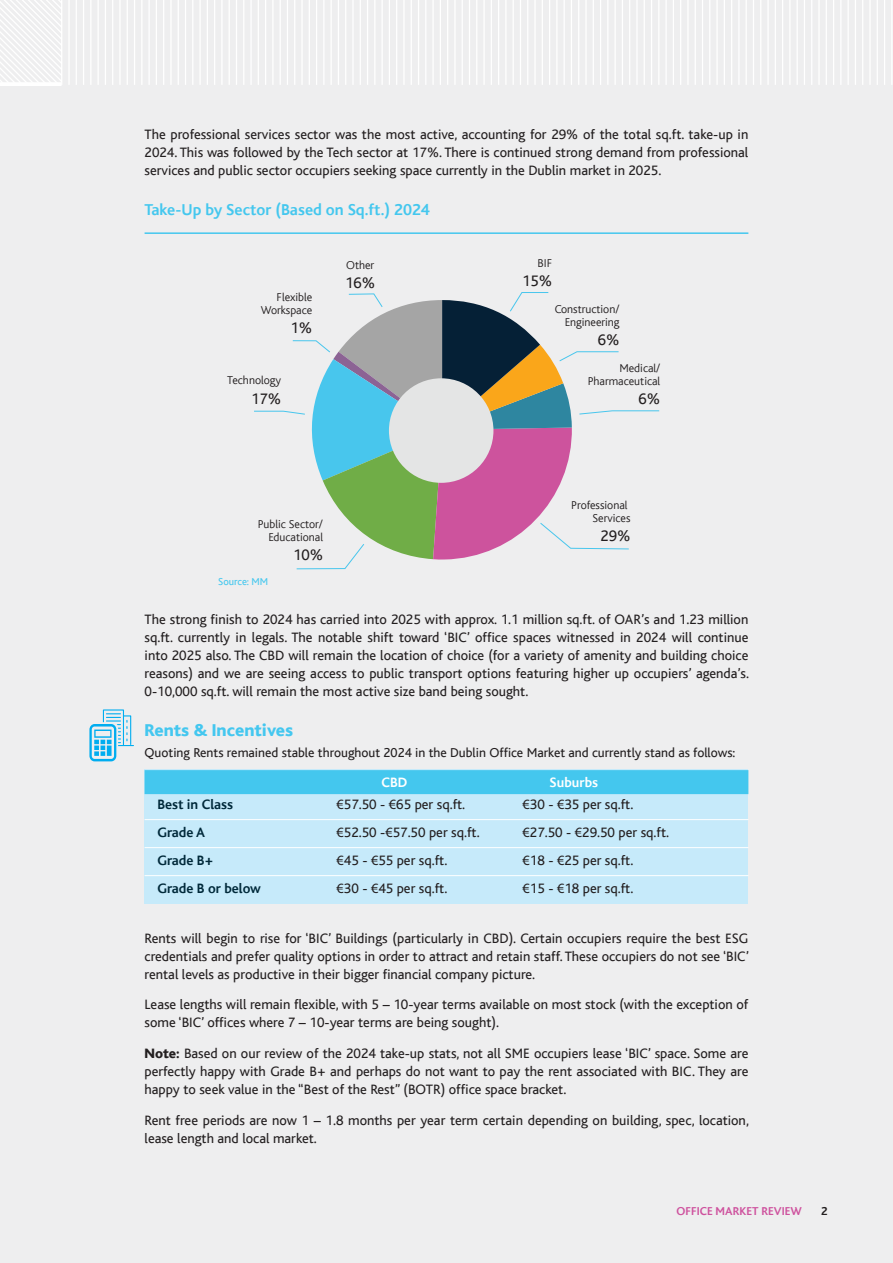
<style>
.page{position:relative;width:893px;height:1263px;background:#eeeeef}
.page>*{position:absolute;margin:0;border:0;box-sizing:border-box;transform-origin:0 0}
.t1{font:800 18px "Bliss";color:#44c7ef}
.t2{font:700 16.5px "Bliss";color:#44c7ee}
.t3{font:15.9px "Bliss";color:#231f20}
.t4{font:14.25px/18px "Bliss";color:#231f20;text-align:justify}
.t5{font:700 14.25px "Bliss";color:#00293a}
.t6{font:700 14.25px "Bliss";color:#fff}
.t7{font:13.5px "Bliss";color:#231f20}
.t8{font:300 12px/12.9px "Bliss";color:#231f20;text-align:right}
.t9{font:700 12px "Bliss";color:#ce529e}
.t10{font:700 12px "Bliss";color:#231f20}
.t11{font:10.5px "Bliss";color:#44c7ee}
.s1{font-family:"Myriad Pro"}
.s2{font-weight:800}
</style>
<div class="page">
<svg style="left:0;top:0;width:892px;height:85px"></svg>
<hr style="left:0;top:82px;width:62px;height:3px;background:#fff">
<svg style="left:254px;top:292px;width:406px;height:278px"></svg>
<div style="left:389px;top:378px;width:104px;height:105px;background:#e4e5e5;border-radius:50%"></div>
<div style="left:145px;top:770px;width:603px;height:134px;background:#c6eafa"></div>
<hr style="left:145px;top:232px;width:603px;height:2px;background:#44c7ee">
<div style="left:145px;top:770px;width:603px;height:24px;background:#44c7ee"></div>
<hr style="left:145px;top:819px;width:603px;height:1px;background:#fff">
<hr style="left:145px;top:847px;width:603px;height:1px;background:#fff">
<hr style="left:145px;top:875px;width:603px;height:1px;background:#fff">
<svg style="left:89px;top:709px;width:45px;height:52px"></svg>
<p class="t4" style="left:145px;top:126px;width:605px">The professional services sector was the most active, accounting for 29% of the total sq.ft. take-up in 2024. This was followed by the Tech sector at 17%. There is continued strong demand from professional services and public sector occupiers seeking space currently in the Dublin market in 2025.</p>
<p class="t2" style="left:145px;top:201px;width:287px">Take-Up by Sector (Based on Sq.ft.) 2024</p>
<p class="t8" style="left:261px;top:291px;width:53px">Flexible<br>Workspace</p>
<p class="t3" style="left:290px;top:319px;width:23px">1%</p>
<p class="t8" style="left:227px;top:374px;width:55px">Technology</p>
<p class="t3" style="left:251px;top:390px;width:32px">17%</p>
<p class="t8" style="left:346px;top:258px;width:30px">Other</p>
<p class="t3" style="left:345px;top:274px;width:32px">16%</p>
<p class="t8" style="left:538px;top:257px;width:16px">BIF</p>
<p class="t3" style="left:522px;top:272px;width:32px">15%</p>
<p class="t8" style="left:555px;top:303px;width:66px">Construction/<br>Engineering</p>
<p class="t3" style="left:598px;top:331px;width:23px">6%</p>
<p class="t8" style="left:588px;top:362px;width:74px">Medical/<br>Pharmaceutical</p>
<p class="t3" style="left:639px;top:391px;width:23px">6%</p>
<p class="t8" style="left:258px;top:518px;width:67px">Public Sector/<br>Educational</p>
<p class="t3" style="left:293px;top:547px;width:32px">10%</p>
<p class="t11" style="left:218px;top:576px;width:51px">Source: MM</p>
<p class="t8" style="left:571px;top:499px;width:61px">Professional<br>Services</p>
<p class="t3" style="left:600px;top:528px;width:32px">29%</p>
<p class="t4" style="left:145px;top:611px;width:606px">The strong finish to 2024 has carried into 2025 with approx. 1.1 million sq.ft. of OAR’s and 1.23 million sq.ft. currently in legals. The notable shift toward ‘BIC’ office spaces witnessed in 2024 will continue into 2025 also. The CBD will remain the location of choice (for a variety of amenity and building choice reasons) and we are seeing access to public transport options featuring higher up occupiers’ agenda’s.<br>0-10,000 sq.ft. will remain the most active size band being sought.</p>
<p class="t1" style="left:145px;top:721px;width:150px">Rents &amp; Incentives</p>
<p class="t7" style="left:145px;top:745px;width:592px">Quoting Rents remained stable throughout 2024 in the Dublin Office Market and currently stand as follows:</p>
<p class="t6" style="left:382px;top:775px;width:27px">CBD</p>
<p class="t6" style="left:550px;top:775px;width:50px">Suburbs</p>
<p class="t5" style="left:157px;top:797px;width:77px">Best in Class</p>
<p class="t4" style="left:337px;top:795px;width:130px"><span class="s1">€</span>57.50 - <span class="s1">€</span>65 per sq.ft.</p>
<p class="t4" style="left:523px;top:795px;width:112px"><span class="s1">€</span>30 - <span class="s1">€</span>35 per sq.ft.</p>
<p class="t5" style="left:157px;top:825px;width:49px">Grade A</p>
<p class="t4" style="left:337px;top:823px;width:145px"><span class="s1">€</span>52.50 -<span class="s1">€</span>57.50 per sq.ft.</p>
<p class="t4" style="left:523px;top:823px;width:148px"><span class="s1">€</span>27.50 - <span class="s1">€</span>29.50 per sq.ft.</p>
<p class="t5" style="left:157px;top:853px;width:57px">Grade B+</p>
<p class="t4" style="left:337px;top:851px;width:112px"><span class="s1">€</span>45 - <span class="s1">€</span>55 per sq.ft.</p>
<p class="t4" style="left:523px;top:851px;width:112px"><span class="s1">€</span>18 - <span class="s1">€</span>25 per sq.ft.</p>
<p class="t5" style="left:157px;top:881px;width:105px">Grade B or below</p>
<p class="t4" style="left:337px;top:879px;width:112px"><span class="s1">€</span>30 - <span class="s1">€</span>45 per sq.ft.</p>
<p class="t4" style="left:523px;top:879px;width:112px"><span class="s1">€</span>15 - <span class="s1">€</span>18 per sq.ft.</p>
<p class="t4" style="left:145px;top:929px;width:606px">Rents will begin to rise for ‘BIC’ Buildings (particularly in CBD). Certain occupiers require the best ESG credentials and prefer quality options in order to attract and retain staff. These occupiers do not see ‘BIC’ rental levels as productive in their bigger financial company picture.</p>
<p class="t4" style="left:145px;top:996px;width:605px">Lease lengths will remain flexible, with 5 – 10-year terms available on most stock (with the exception of some ‘BIC’ offices where 7 – 10-year terms are being sought).</p>
<p class="t4" style="left:145px;top:1045px;width:605px"><span class="s2">Note:</span> Based on our review of the 2024 take-up stats, not all SME occupiers lease ‘BIC’ space. Some are perfectly happy with Grade B+ and perhaps do not want to pay the rent associated with BIC. They are happy to seek value in the “Best of the Rest” (BOTR) office space bracket.</p>
<p class="t4" style="left:145px;top:1111px;width:606px">Rent free periods are now 1 – 1.8 months per year term certain depending on building, spec, location, lease length and local market.</p>
<p class="t9" style="left:677px;top:1205px;width:127px">OFFICE MARKET REVIEW</p>
<p class="t10" style="left:821px;top:1205px;width:8px">2</p>
</div>
